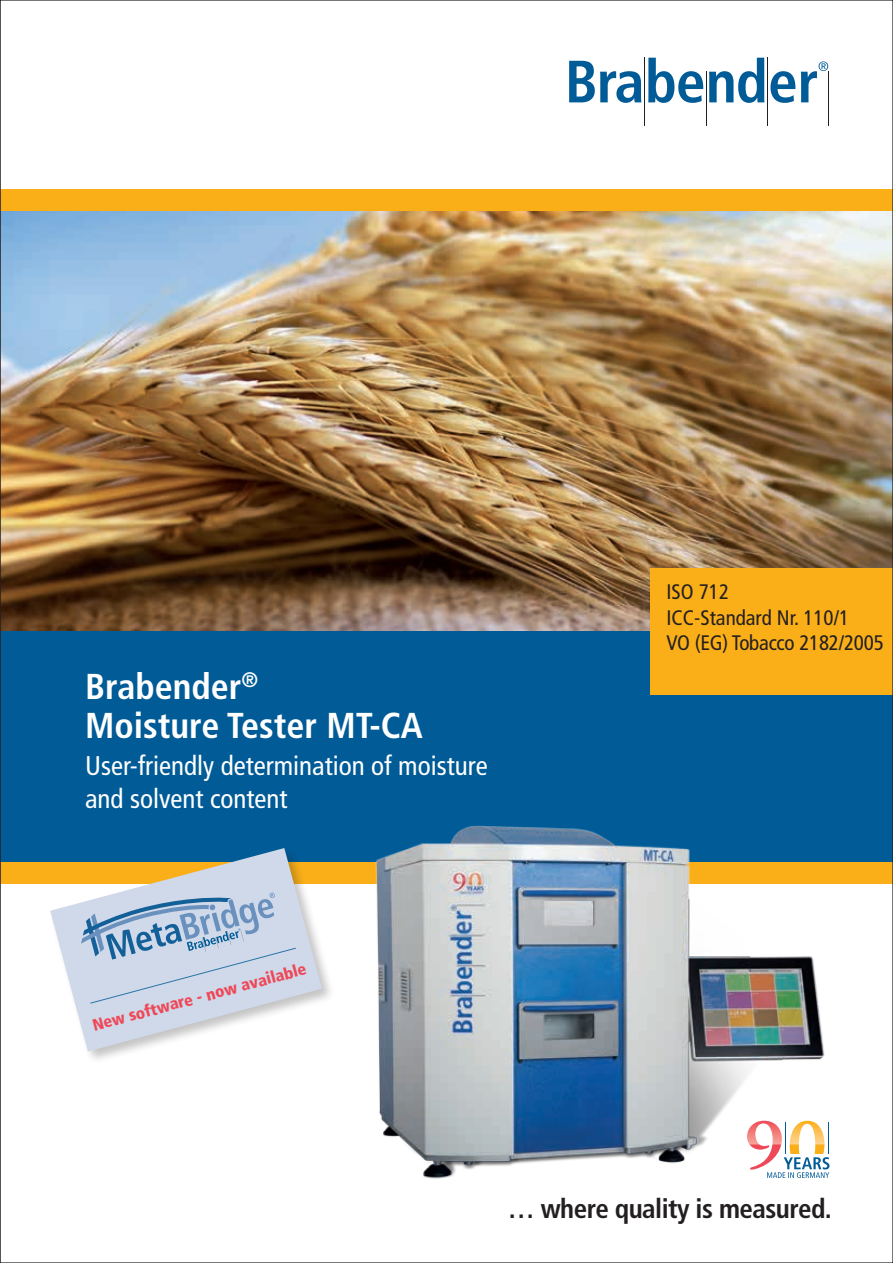
<style>
.page{position:relative;width:893px;height:1263px;background:#fff}
.page>*{position:absolute;margin:0;border:0;box-sizing:border-box;transform-origin:0 0}
.t1{font:700 condensed 36px/39px "Frutiger LT Std";color:#fff}
.t2{font:condensed 27px/33px "Frutiger LT Std";color:#fff}
.t3{font:700 condensed 27px "Frutiger LT Std";letter-spacing:-.02em;color:#231f20}
.t4{font:condensed 21px/25.5px "Frutiger LT Std";color:#231f20}
.t5{font:900 condensed 16.5px "Frutiger LT Std";color:#ef4858}
</style>
<div class="page">
<img style="left:2px;top:211px;width:889px;height:420px">
<svg style="left:569px;top:61px;width:72px;height:42px"></svg>
<svg style="left:648px;top:58px;width:55px;height:45px"></svg>
<svg style="left:709px;top:58px;width:55px;height:45px"></svg>
<svg style="left:770px;top:71px;width:25px;height:32px"></svg>
<svg style="left:801px;top:61px;width:27px;height:41px"></svg>
<hr style="left:644px;top:58px;width:1px;height:68px;background:#231f20">
<hr style="left:767px;top:58px;width:1px;height:68px;background:#231f20">
<hr style="left:706px;top:72px;width:1px;height:54px;background:#231f20">
<hr style="left:828px;top:72px;width:1px;height:54px;background:#231f20">
<div style="left:0;top:189px;width:893px;height:22px;background:#faaf18"></div>
<div style="left:0;top:631px;width:893px;height:253px;background:#005b97"></div>
<div style="left:0;top:863px;width:893px;height:21px;background:#faaf18"></div>
<div style="left:651px;top:568px;width:242px;height:127px;background:#faaf18"></div>
<div style="left:48px;top:846px;width:287px;height:219px;background:#231f20;opacity:.26"></div>
<svg style="left:50px;top:848px;width:200px;height:203px"></svg>
<svg style="left:81px;top:892px;width:169px;height:112px;background:#b3c7dd"></svg>
<img style="left:250px;top:825px;width:641px;height:354px">
<svg style="left:747px;top:1121px;width:82px;height:57px"></svg>
<svg style="left:0;top:0;width:1px;height:1263px"></svg>
<h1 class="t1" style="left:85px;top:667px;width:339px">Brabender<sup>®<br></sup>Moisture Tester MT-CA</h1>
<p class="t2" style="left:85px;top:749px;width:404px">User-friendly determination of moisture and solvent content</p>
<p class="t5" style="left:90px;top:1016px;width:222px;rotate:-15deg">New software - now available</p>
<p class="t4" style="left:666px;top:579px;width:219px">ISO 712<br>ICC-Standard Nr. 110/1<br>VO (EG) Tobacco 2182/2005</p>
<p class="t3" style="left:508px;top:1193px;width:326px">… where quality is measured.</p>
</div>
